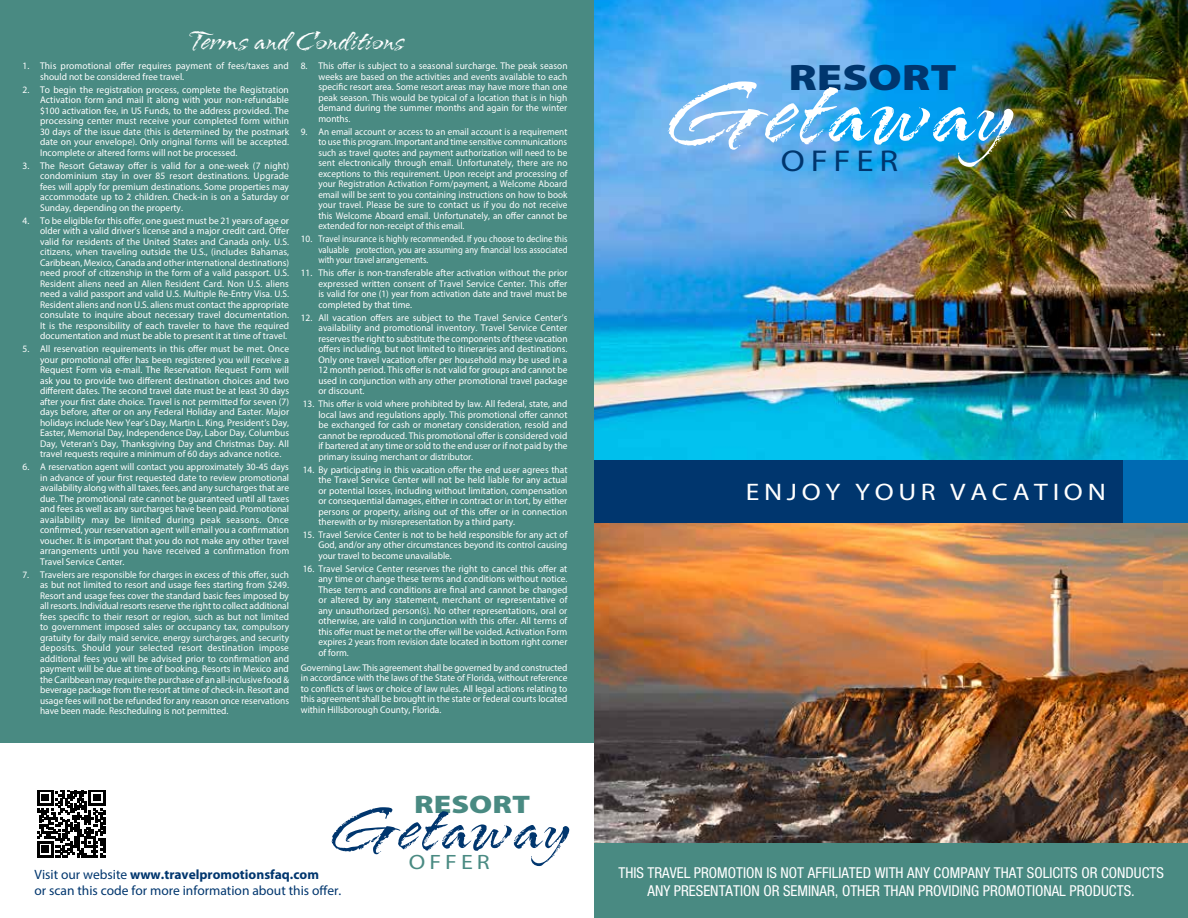
<style>
.page{position:relative;width:1188px;height:918px;background:#fff}
.page>*{position:absolute;margin:0;border:0;box-sizing:border-box;transform-origin:0 0}
.t1{font:104.55px "Arid ITC";letter-spacing:.015em;color:#fff}
.t2{font:72px "Arid ITC";letter-spacing:.015em;color:#00366e}
.t3{font:900 36.9px "Myriad Pro";color:#00366e;scale:1.25 1}
.t4{font:30.3px "Myriad Pro";letter-spacing:.165em;color:#00366e;scale:1.15 1}
.t5{font:30px "Arid ITC";color:#fff}
.t6{font:900 25.5px "Myriad Pro";color:#498a82;scale:1.25 1}
.t7{font:24px "Myriad Pro";letter-spacing:.17em;color:#fff;scale:1.15 1}
.t8{font:20.85px "Myriad Pro";letter-spacing:.165em;color:#498a82;scale:1.15 1}
.t9{font:condensed 15px/18px "Helvetica Neue";color:#fff;text-align:center}
.t10{font:13.5px/16.2px "Myriad Pro";color:#00366e}
.t11{font:9.75px/10.5px "Myriad Pro";color:#fff;text-align:justify;scale:.96 1}
.t12{font:9.75px/10.5px "Myriad Pro";color:#fff;text-align:justify}
.s1{font-weight:700}
</style>
<div class="page">
<img style="left:594px;top:523px;width:594px;height:320px">
<div style="left:0;top:0;width:594px;height:742px;background:#498a82"></div>
<img style="left:594px;top:0;width:594px;height:460px">
<div style="left:594px;top:843px;width:594px;height:75px;background:#498a82"></div>
<div style="left:594px;top:460px;width:566px;height:63px;background:#00366e"></div>
<div style="left:1124px;top:460px;width:64px;height:63px;background:#006bb3"></div>
<svg style="left:37px;top:790px;width:68px;height:67px"></svg>
<h3 class="t5" style="left:190px;top:25px;width:216px">Terms and Conditions</h3>
<p class="t12" style="left:40px;top:61px;width:250px;text-indent:-18px">1. This promotional offer requires payment of fees/taxes and should not be considered free travel.</p>
<p class="t12" style="left:40px;top:84px;width:251px;text-indent:-18px">2. To begin the registration process, complete the Registration Activation form and mail it along with your non-refundable $100 activation fee, in US Funds, to the address provided. The processing center must receive your completed form within 30 days of the issue date (this is determined by the postmark date on your envelope). Only original forms will be accepted.<br>Incomplete or altered forms will not be processed.</p>
<p class="t12" style="left:40px;top:160px;width:251px;text-indent:-18px">3. The Resort Getaway offer is valid for a one-week (7 night) condominium stay in over 85 resort destinations. Upgrade fees will apply for premium destinations. Some properties may accommodate up to 2 children. Check-in is on a Saturday or Sunday, depending on the property.</p>
<p class="t12" style="left:40px;top:215px;width:251px;text-indent:-18px">4. To be eligible for this offer, one guest must be 21 years of age or older with a valid driver’s license and a major credit card. Offer valid for residents of the United States and Canada only. U.S. citizens, when traveling outside the U.S., (includes Bahamas, Caribbean, Mexico, Canada and other international destinations) need proof of citizenship in the form of a valid passport. U.S.<br>Resident aliens need an Alien Resident Card. Non U.S. aliens need a valid passport and valid U.S. Multiple Re-Entry Visa. U.S.<br>Resident aliens and non U.S. aliens must contact the appropriate consulate to inquire about necessary travel documentation.<br>It is the responsibility of each traveler to have the required documentation and must be able to present it at time of travel.</p>
<p class="t12" style="left:40px;top:343px;width:251px;text-indent:-18px">5. All reservation requirements in this offer must be met. Once your promotional offer has been registered you will receive a Request Form via e-mail. The Reservation Request Form will ask you to provide two different destination choices and two different dates. The second travel date must be at least 30 days after your first date choice. Travel is not permitted for seven (7) days before, after or on any Federal Holiday and Easter. Major holidays include New Year’s Day, Martin L. King, President’s Day, Easter, Memorial Day, Independence Day, Labor Day, Columbus Day, Veteran’s Day, Thanksgiving Day and Christmas Day. All travel requests require a minimum of 60 days advance notice.</p>
<p class="t12" style="left:40px;top:461px;width:251px;text-indent:-18px">6. A reservation agent will contact you approximately 30-45 days in advance of your first requested date to review promotional availability along with all taxes, fees, and any surcharges that are due. The promotional rate cannot be guaranteed until all taxes and fees as well as any surcharges have been paid. Promotional availability may be limited during peak seasons. Once confirmed, your reservation agent will email you a confirmation voucher. It is important that you do not make any other travel arrangements until you have received a confirmation from Travel Service Center.</p>
<p class="t11" style="left:40px;top:569px;width:261px;text-indent:-18px">7. Travelers are responsible for charges in excess of this offer, such as but not limited to resort and usage fees starting from $249.<br>Resort and usage fees cover the standard basic fees imposed by all resorts. Individual resorts reserve the right to collect additional fees specific to their resort or region, such as but not limited to government imposed sales or occupancy tax, compulsory gratuity for daily maid service, energy surcharges, and security deposits. Should your selected resort destination impose additional fees you will be advised prior to confirmation and payment will be due at time of booking. Resorts in Mexico and the Caribbean may require the purchase of an all-inclusive food &amp; beverage package from the resort at time of check-in. Resort and usage fees will not be refunded for any reason once reservations have been made. Rescheduling is not permitted.</p>
<p class="t11" style="left:318px;top:61px;width:261px;text-indent:-18px">8. This offer is subject to a seasonal surcharge. The peak season weeks are based on the activities and events available to each specific resort area. Some resort areas may have more than one peak season. This would be typical of a location that is in high demand during the summer months and again for the winter months.</p>
<p class="t11" style="left:318px;top:126px;width:261px;text-indent:-18px">9. An email account or access to an email account is a requirement to use this program. Important and time sensitive communications such as travel quotes and payment authorization will need to be sent electronically through email. Unfortunately, there are no exceptions to this requirement. Upon receipt and processing of your Registration Activation Form/payment, a Welcome Aboard email will be sent to you containing instructions on how to book your travel. Please be sure to contact us if you do not receive this Welcome Aboard email. Unfortunately, an offer cannot be extended for non-receipt of this email.</p>
<p class="t11" style="left:318px;top:233px;width:261px;text-indent:-18px">10. Travel insurance is highly recommended. If you choose to decline this valuable protection, you are assuming any financial loss associated with your travel arrangements.</p>
<p class="t11" style="left:318px;top:267px;width:261px;text-indent:-18px">11. This offer is non-transferable after activation without the prior expressed written consent of Travel Service Center. This offer is valid for one (1) year from activation date and travel must be completed by that time.</p>
<p class="t11" style="left:318px;top:312px;width:261px;text-indent:-18px">12. All vacation offers are subject to the Travel Service Center’s availability and promotional inventory. Travel Service Center reserves the right to substitute the components of these vacation offers including, but not limited to itineraries and destinations.<br>Only one travel vacation offer per household may be used in a 12 month period. This offer is not valid for groups and cannot be used in conjunction with any other promotional travel package or discount.</p>
<p class="t11" style="left:318px;top:398px;width:261px;text-indent:-16px">13. This offer is void where prohibited by law. All federal, state, and local laws and regulations apply. This promotional offer cannot be exchanged for cash or monetary consideration, resold and cannot be reproduced. This promotional offer is considered void if bartered at any time or sold to the end user or if not paid by the primary issuing merchant or distributor.</p>
<p class="t11" style="left:318px;top:464px;width:261px;text-indent:-16px">14. By participating in this vacation offer the end user agrees that the Travel Service Center will not be held liable for any actual or potential losses, including without limitation, compensation or consequential damages, either in contract or in tort, by either persons or property, arising out of this offer or in connection therewith or by misrepresentation by a third party.</p>
<p class="t11" style="left:318px;top:529px;width:261px;text-indent:-16px">15. Travel Service Center is not to be held responsible for any act of God, and/or any other circumstances beyond its control causing your travel to become unavailable.</p>
<p class="t11" style="left:318px;top:563px;width:261px;text-indent:-16px">16. Travel Service Center reserves the right to cancel this offer at any time or change these terms and conditions without notice.<br>These terms and conditions are final and cannot be changed or altered by any statement, merchant or representative of any unauthorized person(s). No other representations, oral or otherwise, are valid in conjunction with this offer. All terms of this offer must be met or the offer will be voided. Activation Form expires 2 years from revision date located in bottom right corner of form.</p>
<p class="t11" style="left:301px;top:662px;width:279px">Governing Law: This agreement shall be governed by and constructed in accordance with the laws of the State of Florida, without reference to conflicts of laws or choice of law rules. All legal actions relating to this agreement shall be brought in the state or federal courts located within Hillsborough County, Florida.</p>
<h3 class="t3" style="left:788px;top:56px;width:136px">RESORT</h3>
<h1 class="t1" style="left:668px;top:57px;width:348px">Getaway</h1>
<h3 class="t4" style="left:781px;top:142px;width:104px">OFFER</h3>
<h3 class="t7" style="left:746px;top:477px;width:315px">ENJOY YOUR VACATION</h3>
<h3 class="t6" style="left:414px;top:790px;width:94px">RESORT</h3>
<h2 class="t2" style="left:331px;top:790px;width:240px">Getaway</h2>
<h3 class="t8" style="left:409px;top:849px;width:72px">OFFER</h3>
<h3 class="t10" style="left:34px;top:866px;width:308px">Visit our website <span class="s1">www.travelpromotionsfaq.com<br></span>or scan this code for more information about this offer.</h3>
<h3 class="t9" style="left:618px;top:863px;width:547px">THIS TRAVEL PROMOTION IS NOT AFFILIATED WITH ANY COMPANY THAT SOLICITS OR CONDUCTS<br>ANY PRESENTATION OR SEMINAR, OTHER THAN PROVIDING PROMOTIONAL PRODUCTS.</h3>
</div>
